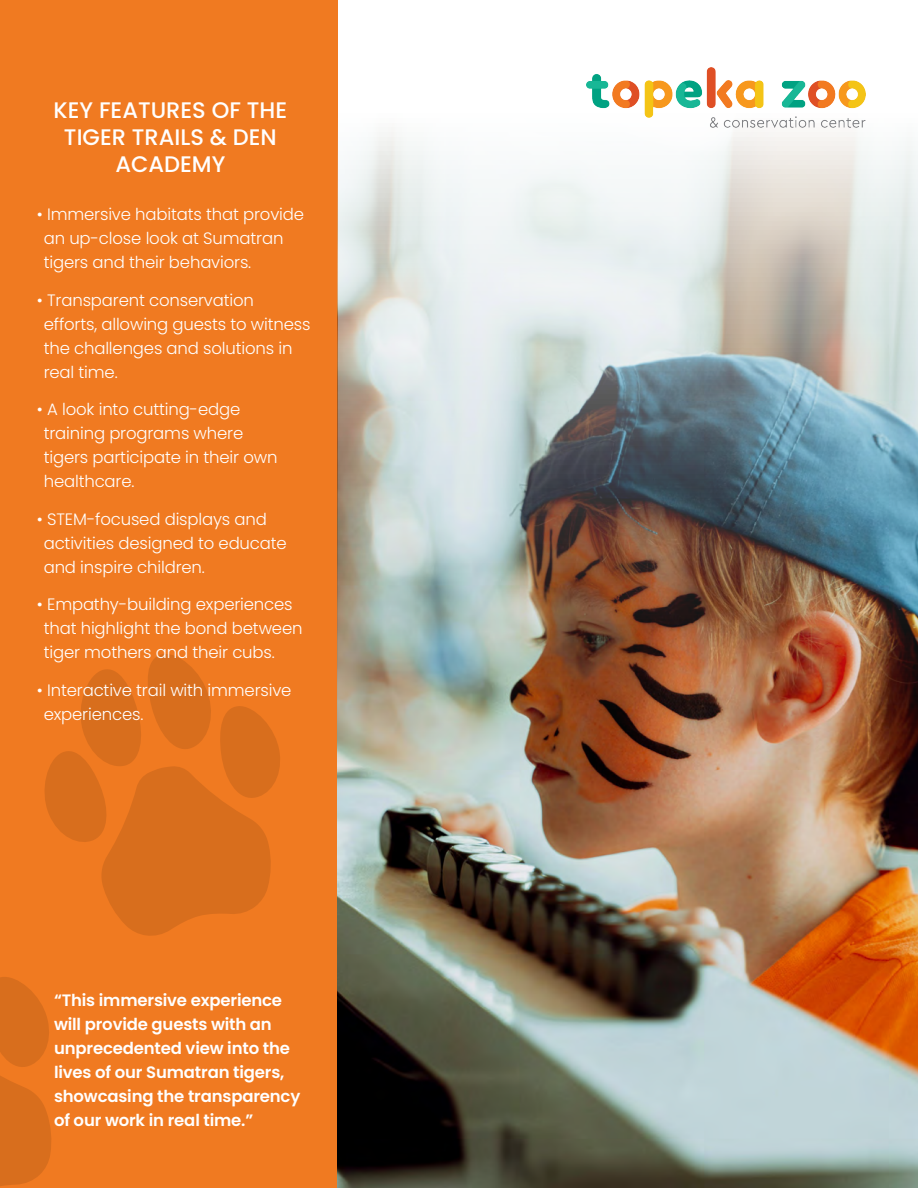
<style>
.page{position:relative;width:918px;height:1188px;background:#fff}
.page>*{position:absolute;margin:0;border:0;box-sizing:border-box;transform-origin:0 0}
.t1{font:500 22.5px/27px "Poppins";color:#fff;text-align:center}
.t2{font:300 16.5px/24px "Poppins";letter-spacing:-.01em;color:#fff}
.t3{font:600 16.5px/24px "Poppins";letter-spacing:-.01em;color:#fff}
</style>
<div class="page">
<div style="left:0;top:0;width:337px;height:1188px;background:#f07a21"></div>
<img style="left:337px;top:33px;width:581px;height:1155px">
<img style="left:586px;top:67px;width:280px;height:60px">
<svg style="left:337px;top:618px;width:60px;height:570px;background:#6b6e62"></svg>
<svg style="left:0;top:977px;width:51px;height:209px"></svg>
<svg style="left:44px;top:654px;width:236px;height:282px"></svg>
<p class="t1" style="left:54px;top:97px;width:235px">KEY FEATURES OF THE<br>TIGER TRAILS &amp; DEN<br>ACADEMY</p>
<p class="t2" style="left:44px;top:203px;width:262px;text-indent:-7px">• Immersive habitats that provide an up-close look at Sumatran tigers and their behaviors.</p>
<p class="t2" style="left:44px;top:288px;width:268px;text-indent:-7px">• Transparent conservation efforts, allowing guests to witness the challenges and solutions in real time.</p>
<p class="t2" style="left:44px;top:398px;width:235px;text-indent:-7px">• A look into cutting-edge training programs where tigers participate in their own healthcare.</p>
<p class="t2" style="left:44px;top:507px;width:245px;text-indent:-7px">• STEM-focused displays and activities designed to educate and inspire children.</p>
<p class="t2" style="left:44px;top:593px;width:260px;text-indent:-7px">• Empathy-building experiences that highlight the bond between tiger mothers and their cubs.</p>
<p class="t2" style="left:44px;top:678px;width:249px;text-indent:-7px">• Interactive trail with immersive experiences.</p>
<p class="t3" style="left:54px;top:988px;width:248px">“This immersive experience will provide guests with an unprecedented view into the lives of our Sumatran tigers, showcasing the transparency of our work in real time.”</p>
</div>
